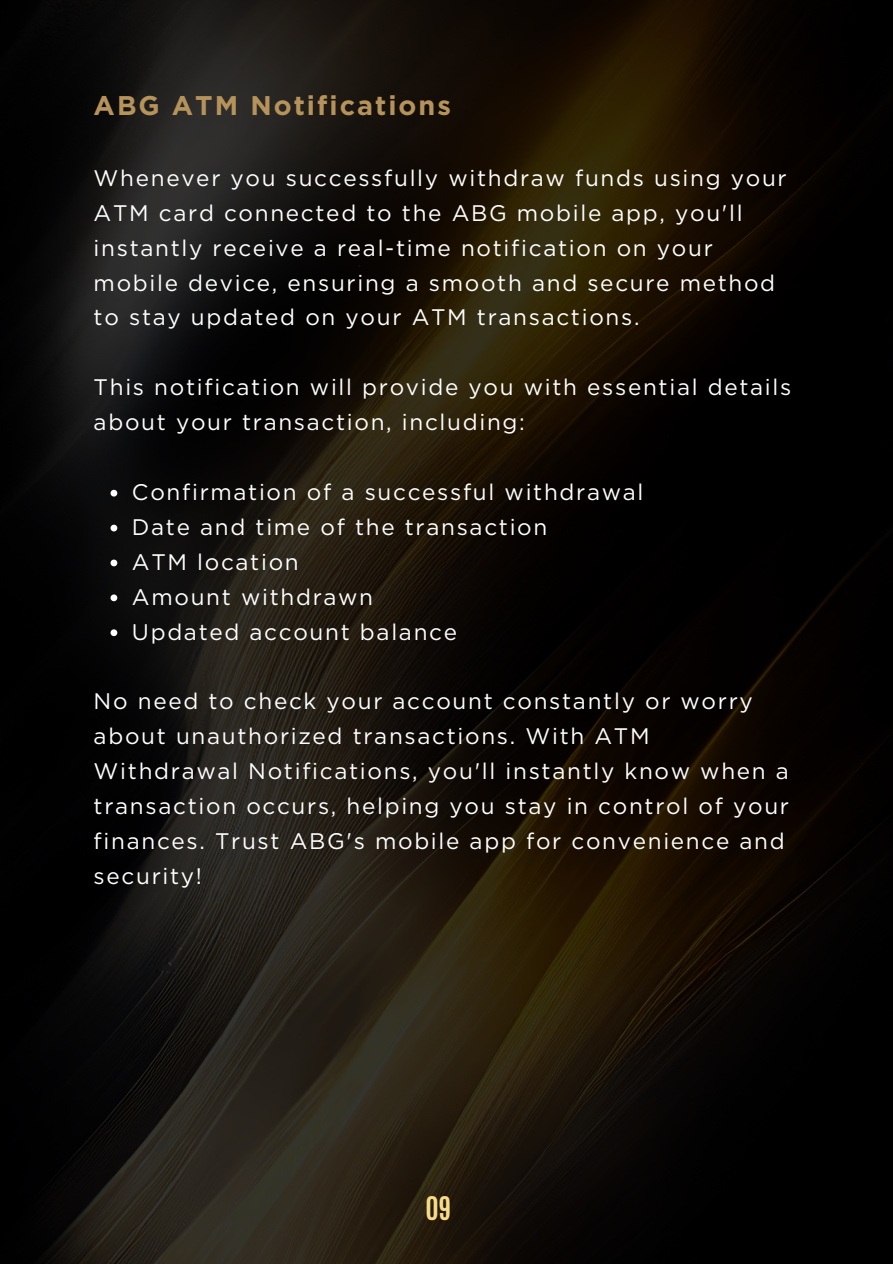
<style>
.page{position:relative;width:893px;height:1264px;background:#fff}
.page>*{position:absolute;margin:0;border:0;box-sizing:border-box;transform-origin:0 0}
.t1{font:700 27.15px "Antonio";color:#f7db88}
.t2{font:700 27px "Gotham";letter-spacing:.075em;color:#b5935b}
.t3{font:22.5px/34.8px "Gotham";letter-spacing:.075em;color:#fefefe}
</style>
<div class="page">
<img style="left:0;top:0;width:892px;height:1263px">
<svg style="left:110px;top:490px;width:7px;height:6px"></svg>
<svg style="left:110px;top:524px;width:7px;height:7px"></svg>
<svg style="left:110px;top:559px;width:7px;height:7px"></svg>
<svg style="left:110px;top:594px;width:7px;height:7px"></svg>
<svg style="left:110px;top:629px;width:7px;height:7px"></svg>
<p class="t2" style="left:94px;top:89px;width:359px">ABG ATM Notifications</p>
<h1 class="t3" style="left:94px;top:160px;width:694px">Whenever you successfully withdraw funds using your ATM card connected to the ABG mobile app, you'll instantly receive a real-time notification on your mobile device, ensuring a smooth and secure method to stay updated on your ATM transactions.</h1>
<p class="t3" style="left:94px;top:370px;width:699px">This notification will provide you with essential details about your transaction, including:</p>
<p class="t3" style="left:132px;top:474px;width:513px">Confirmation of a successful withdrawal</p>
<p class="t3" style="left:132px;top:509px;width:417px">Date and time of the transaction</p>
<p class="t3" style="left:132px;top:544px;width:168px">ATM location</p>
<p class="t3" style="left:132px;top:579px;width:243px">Amount withdrawn</p>
<p class="t3" style="left:132px;top:614px;width:326px">Updated account balance</p>
<p class="t3" style="left:94px;top:683px;width:696px">No need to check your account constantly or worry about unauthorized transactions. With ATM Withdrawal Notifications, you'll instantly know when a transaction occurs, helping you stay in control of your finances. Trust ABG's mobile app for convenience and security!</p>
<p class="t1" style="left:425px;top:1189px;width:27px">09</p>
</div>
